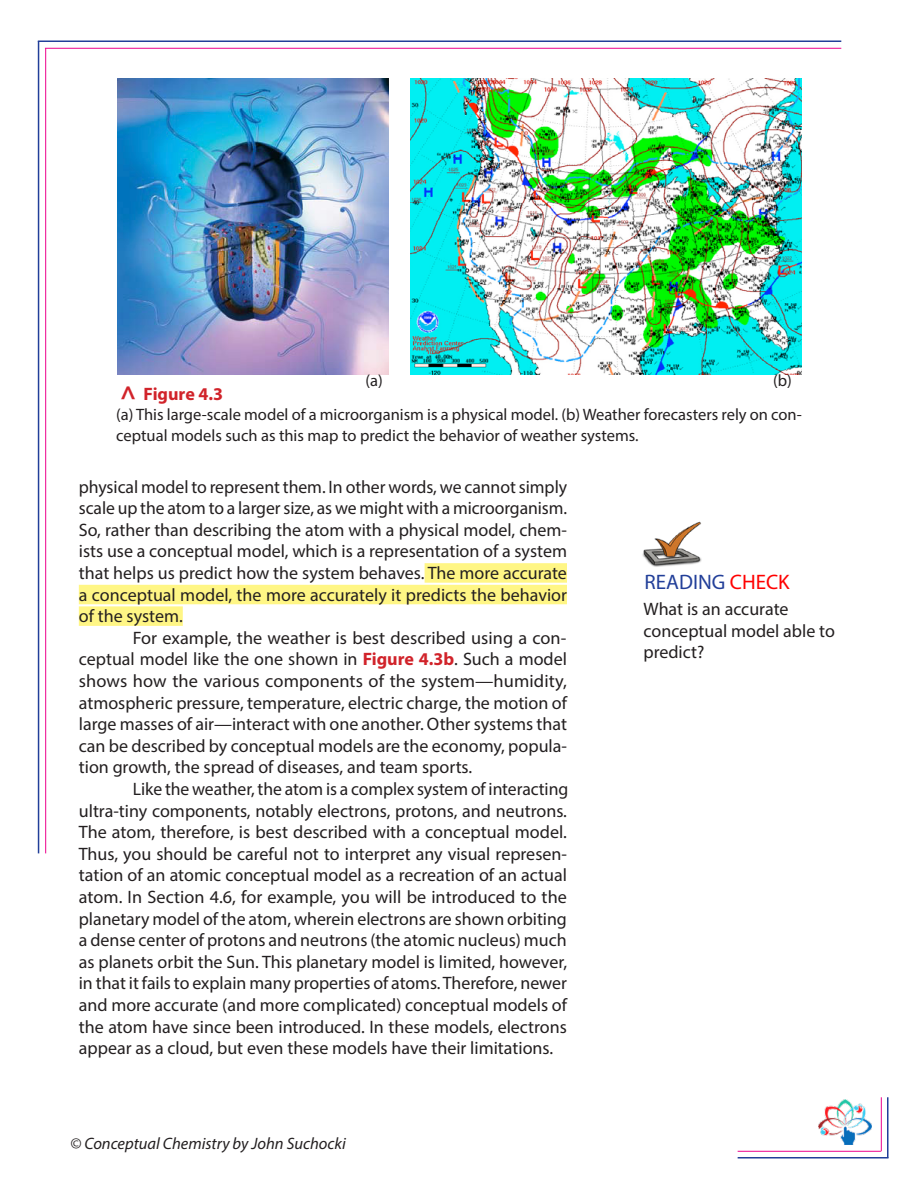
<style>
.page{position:relative;width:918px;height:1188px;background:#fff}
.page>*{position:absolute;margin:0;border:0;box-sizing:border-box;transform-origin:0 0}
.t1{font:21px "Myriad Pro";color:#223f99}
.t2{font:18px/21.6px "Myriad Pro";color:#231f20;text-align:justify}
.t3{font:700 18px "Myriad Pro";color:#d1232a}
.t4{font:16.5px/21.6px "Myriad Pro";color:#231f20}
.t5{font:italic 16.5px "Myriad Pro";color:#231f20}
.s1{font-size:27px}
.s2{font-weight:700;color:#d1232a}
.s3{color:#f00}
</style>
<div class="page">
<img style="left:818px;top:1099px;width:53px;height:45px">
<hr style="left:38px;top:41px;width:1px;height:812px;background:#223f99">
<hr style="left:38px;top:40px;width:803px;height:2px;background:#223f99">
<hr style="left:45px;top:48px;width:1px;height:805px;background:#ed028c">
<hr style="left:45px;top:48px;width:796px;height:1px;background:#ed028c">
<hr style="left:887px;top:1097px;width:2px;height:61px;background:#223f99">
<hr style="left:738px;top:1157px;width:151px;height:2px;background:#223f99">
<hr style="left:881px;top:1097px;width:1px;height:54px;background:#ed028c">
<hr style="left:738px;top:1151px;width:143px;height:1px;background:#ed028c">
<img style="left:117px;top:79px;width:271px;height:295px">
<img style="left:411px;top:79px;width:391px;height:295px">
<img style="left:642px;top:521px;width:60px;height:46px">
<div style="left:425px;top:563px;width:142px;height:20px;background:#fff685"></div>
<div style="left:79px;top:585px;width:488px;height:19px;background:#fff685"></div>
<div style="left:79px;top:606px;width:104px;height:20px;background:#fff685"></div>
<p class="t4" style="left:366px;top:370px;width:19px">(a)</p>
<p class="t4" style="left:773px;top:370px;width:20px">(b)</p>
<p class="t3" style="left:120px;top:382px;width:105px"><span class="s1">^</span> Figure 4.3</p>
<p class="t4" style="left:116px;top:403px;width:687px">(a) This large-scale model of a microorganism is a physical model. (b) Weather forecasters rely on con&shy;ceptual models such as this map to predict the behavior of weather systems.</p>
<p class="t2" style="left:79px;top:475px;width:490px">physical model to represent them. In other words, we cannot simply scale up the atom to a larger size, as we might with a microorganism.<br>So, rather than describing the atom with a physical model, chem&shy;ists use a conceptual model, which is a representation of a system that helps us predict how the system behaves. The more accurate a conceptual model, the more accurately it predicts the behavior of the system.</p>
<p class="t2" style="left:79px;top:627px;width:490px;text-indent:54px">For example, the weather is best described using a con&shy;ceptual model like the one shown in <span class="s2">Figure 4.3b</span>. Such a model shows how the various components of the system—humidity, atmospheric pressure, temperature, electric charge, the motion of large masses of air—interact with one another. Other systems that can be described by conceptual models are the economy, popula&shy;tion growth, the spread of diseases, and team sports.</p>
<p class="t2" style="left:79px;top:778px;width:491px;text-indent:54px">Like the weather, the atom is a complex system of interacting ultra-tiny components, notably electrons, protons, and neutrons.<br>The atom, therefore, is best described with a conceptual model.<br>Thus, you should be careful not to interpret any visual represen&shy;tation of an atomic conceptual model as a recreation of an actual atom. In Section 4.6, for example, you will be introduced to the planetary model of the atom, wherein electrons are shown orbiting a dense center of protons and neutrons (the atomic nucleus) much as planets orbit the Sun. This planetary model is limited, however, in that it fails to explain many properties of atoms. Therefore, newer and more accurate (and more complicated) conceptual models of the atom have since been introduced. In these models, electrons appear as a cloud, but even these models have their limitations.</p>
<p class="t5" style="left:70px;top:1134px;width:277px">© Conceptual Chemistry by John Suchocki</p>
<p class="t1" style="left:645px;top:569px;width:147px">READING <span class="s3">CHECK</span></p>
<p class="t2" style="left:644px;top:598px;width:193px;text-align:left">What is an accurate conceptual model able to predict?</p>
</div>
